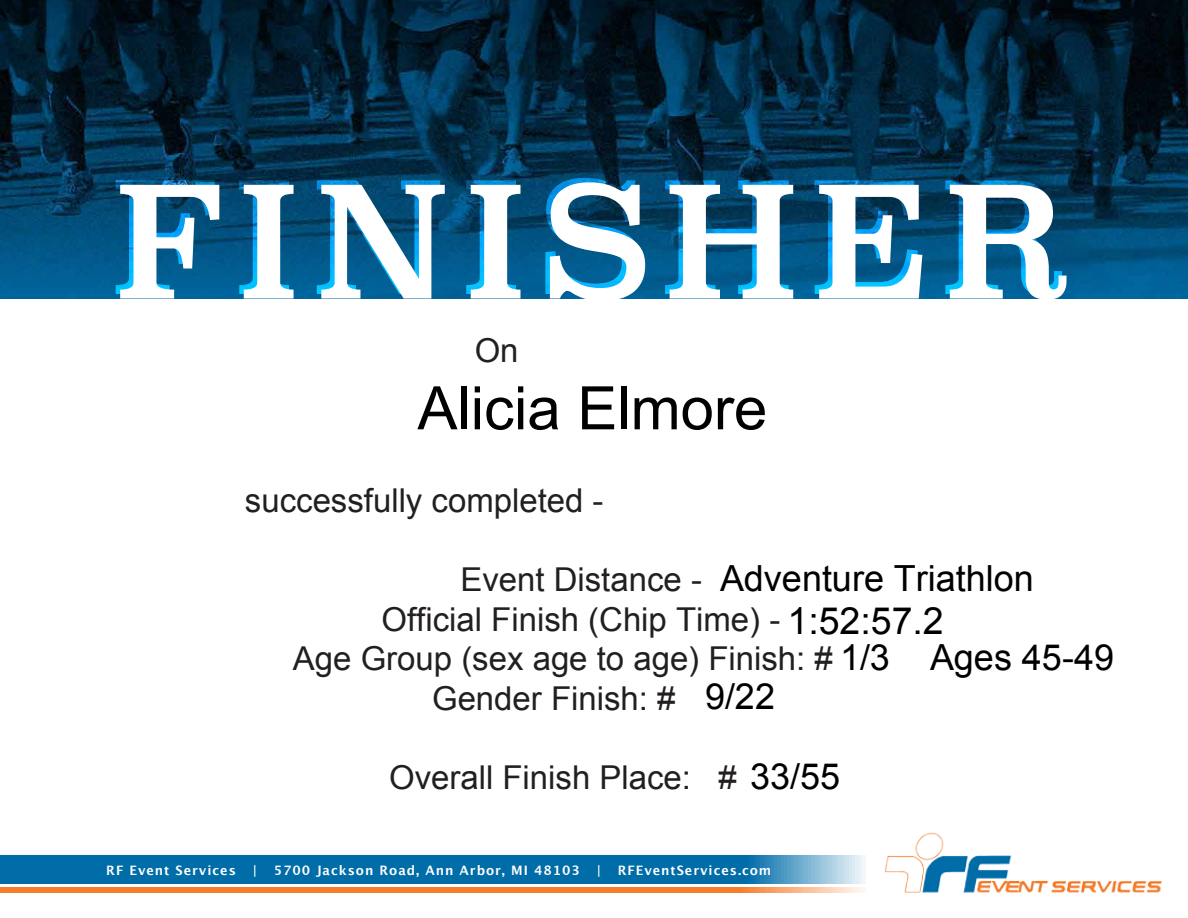
<style>
.page{position:relative;width:1188px;height:918px;background:#fff}
.page>*{position:absolute;margin:0;border:0;box-sizing:border-box;transform-origin:0 0}
.t1{font:153px "Superclarendon";letter-spacing:.1em;color:#fff}
.t2{font:60px "Arial";color:#000}
.t3{font:37.5px "Arial";color:#000}
.t4{font:36px "Arial";color:#000}
.t5{font:32.85px "Arial";color:#221f20}
.t6{font:700 13.05px "Lucida Grande";letter-spacing:.075em;color:#fff}
.s1{font-size:36px;color:#000}
</style>
<div class="page">
<img style="left:0;top:0;width:1188px;height:298px">
<img style="left:884px;top:832px;width:278px;height:61px">
<svg style="left:0;top:856px;width:865px;height:27px;background:#1076ae"></svg>
<svg style="left:0;top:887px;width:865px;height:5px;background:#f48739"></svg>
<h1 class="t1" style="left:110px;top:135px;width:957px">FINISHER</h1>
<p class="t5" style="left:475px;top:328px;width:45px">On</p>
<h2 class="t2" style="left:417px;top:375px;width:351px">Alicia Elmore</h2>
<p class="t5" style="left:245px;top:479px;width:360px">successfully completed -</p>
<p class="t4" style="left:720px;top:558px;width:315px">Adventure Triathlon</p>
<p class="t5" style="left:460px;top:558px;width:243px">Event Distance -</p>
<p class="t5" style="left:382px;top:598px;width:400px">Official Finish (Chip Time) -</p>
<p class="t5" style="left:293px;top:637px;width:599px">Age Group (sex age to age) Finish: # <span class="s1">1/3</span></p>
<p class="t5" style="left:432px;top:677px;width:245px">Gender Finish: #</p>
<p class="t3" style="left:788px;top:600px;width:158px">1:52:57.2</p>
<p class="t4" style="left:930px;top:638px;width:186px">Ages 45-49</p>
<p class="t4" style="left:705px;top:677px;width:72px">9/22</p>
<p class="t5" style="left:389px;top:756px;width:452px">Overall Finish Place: # <span class="s1">33/55</span></p>
<p class="t6" style="left:106px;top:860px;width:131px">RF Event Services</p>
<p class="t6" style="left:252px;top:860px;width:6px">|</p>
<p class="t6" style="left:274px;top:860px;width:308px">5700 Jackson Road, Ann Arbor, MI 48103</p>
<p class="t6" style="left:596px;top:860px;width:6px">|</p>
<p class="t6" style="left:618px;top:860px;width:155px">RFEventServices.com</p>
</div>
